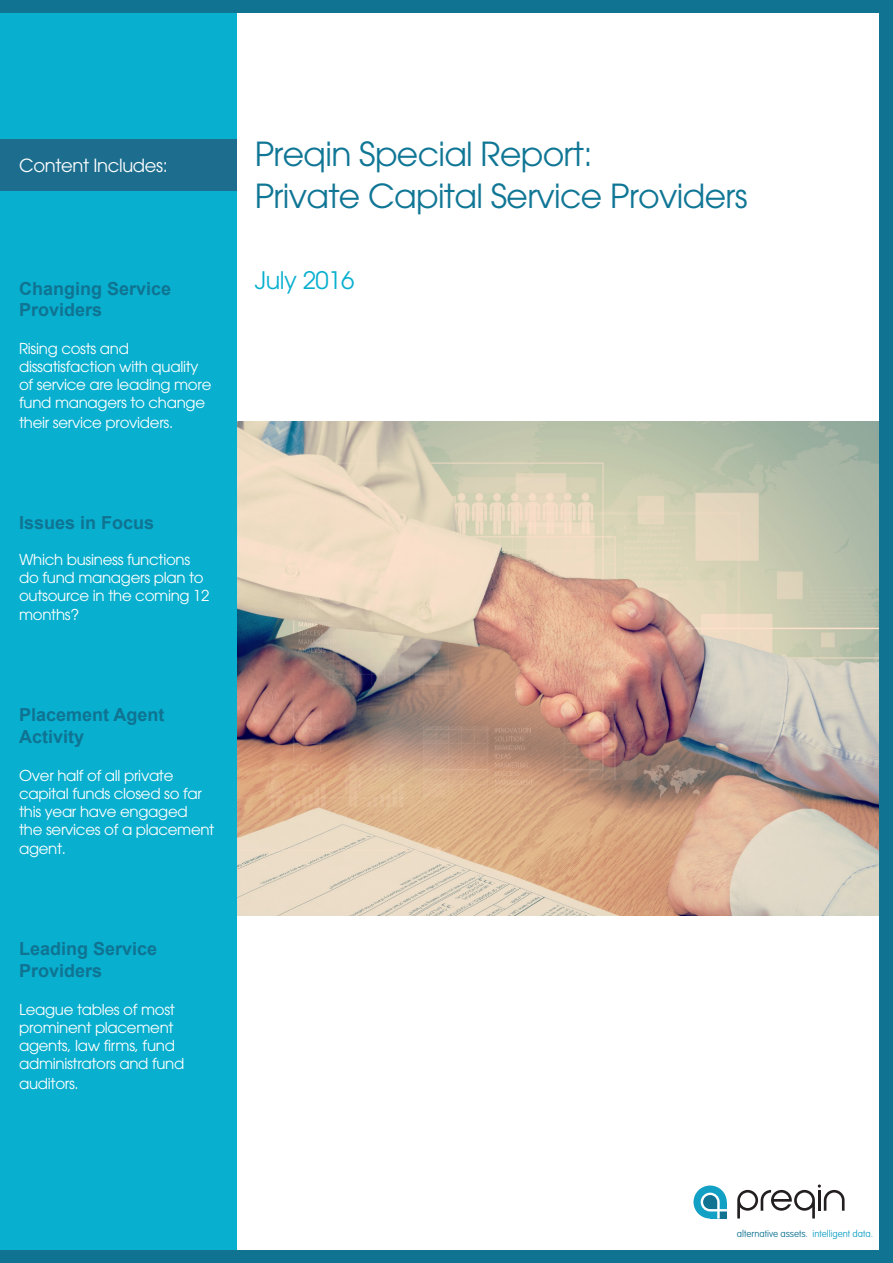
<style>
.page{position:relative;width:893px;height:1263px;background:#fff}
.page>*{position:absolute;margin:0;border:0;box-sizing:border-box;transform-origin:0 0}
.t1{font:33px "Avant Garde CE";letter-spacing:-.02em;color:#107695}
.t2{font:24px "Avant Garde CE";letter-spacing:-.02em;color:#08afcf}
.t3{font:700 18px/21.6px "Arial";color:#107392}
.t4{font:18px "Avant Garde CE";letter-spacing:-.02em;color:#fff}
.t5{font:15px/18px "Avant Garde CE";letter-spacing:-.02em;color:#fff}
.t6{font:100 9.6px "VAG Rounded Std";color:#107392}
.s1{color:#13a0c5}
</style>
<div class="page">
<img style="left:237px;top:421px;width:643px;height:494px">
<div style="left:0;top:0;width:237px;height:1252px;background:#08afcf"></div>
<div style="left:0;top:139px;width:237px;height:52px;background:#1c6d8e"></div>
<div style="left:0;top:1251px;width:893px;height:12px;background:#107392"></div>
<div style="left:0;top:0;width:893px;height:13px;background:#107392"></div>
<svg style="left:737px;top:1184px;width:108px;height:34px"></svg>
<svg style="left:693px;top:1185px;width:34px;height:33px"></svg>
<svg style="left:701px;top:1192px;width:26px;height:26px"></svg>
<div style="left:880px;top:0;width:13px;height:1263px;background:#107392"></div>
<p class="t4" style="left:19px;top:155px;width:150px">Content Includes:</p>
<p class="t3" style="left:19px;top:278px;width:154px">Changing Service<br>Providers</p>
<p class="t5" style="left:19px;top:339px;width:194px">Rising costs and dissatisfaction with quality of service are leading more fund managers to change</p>
<p class="t5" style="left:19px;top:413px;width:156px">their service providers.</p>
<p class="t3" style="left:19px;top:512px;width:137px">Issues in Focus</p>
<p class="t5" style="left:19px;top:550px;width:192px">Which business functions do fund managers plan to outsource in the coming 12</p>
<p class="t5" style="left:19px;top:606px;width:62px">months?</p>
<p class="t3" style="left:19px;top:705px;width:147px">Placement Agent<br>Activity</p>
<p class="t5" style="left:19px;top:766px;width:197px">Over half of all private capital funds closed so far this year have engaged the services of a placement</p>
<p class="t5" style="left:19px;top:840px;width:48px">agent.</p>
<p class="t3" style="left:19px;top:939px;width:140px">Leading Service<br>Providers</p>
<p class="t5" style="left:19px;top:1000px;width:167px">League tables of most prominent placement agents, law firms, fund administrators and fund</p>
<p class="t5" style="left:19px;top:1074px;width:61px">auditors.</p>
<p class="t1" style="left:255px;top:134px;width:339px">Preqin Special Report:</p>
<p class="t1" style="left:255px;top:176px;width:494px">Private Capital Service Providers</p>
<p class="t2" style="left:255px;top:266px;width:101px">July 2016</p>
<p class="t6" style="left:737px;top:1228px;width:137px">alternative assets. <span class="s1">intelligent data.</span></p>
</div>
